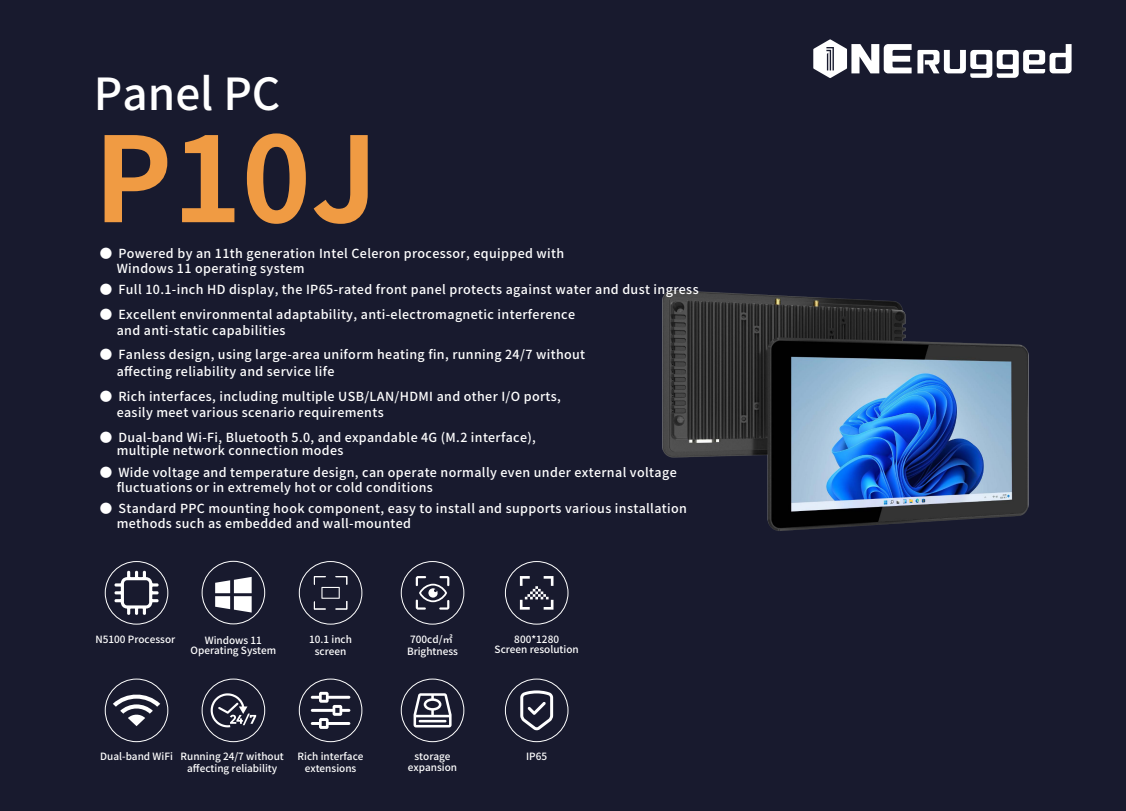
<style>
.page{position:relative;width:1126px;height:811px;background:#181a2e}
.page>*{position:absolute;margin:0;border:0;box-sizing:border-box;transform-origin:0 0}
.t1{font:700 117.75px "Source Han Sans CN";color:#f09b43}
.t2{font:500 44.15px "Source Han Sans CN";color:#fff}
.t3{font:500 12.5px/16.5px "Source Han Sans CN";letter-spacing:.03em;color:#fff}
.t4{font:500 10px/12px "Source Han Sans CN";color:#fff;text-align:center}
</style>
<div class="page">
<svg style="left:314px;top:576px;width:33px;height:34px"></svg>
<svg style="left:113px;top:694px;width:47px;height:32px"></svg>
<div style="left:202px;top:561px;width:63px;height:63px;border:1px solid #fff;border-radius:50%"></div>
<div style="left:299px;top:561px;width:63px;height:63px;border:1px solid #fff;border-radius:50%"></div>
<div style="left:401px;top:561px;width:63px;height:63px;border:1px solid #fff;border-radius:50%"></div>
<div style="left:505px;top:561px;width:63px;height:63px;border:1px solid #fff;border-radius:50%"></div>
<svg style="left:115px;top:571px;width:44px;height:44px"></svg>
<div style="left:105px;top:561px;width:63px;height:63px;border:1px solid #fff;border-radius:50%"></div>
<svg style="left:520px;top:690px;width:33px;height:41px"></svg>
<div style="left:105px;top:679px;width:63px;height:63px;border:1px solid #fff;border-radius:50%"></div>
<div style="left:202px;top:679px;width:63px;height:63px;border:1px solid #fff;border-radius:50%"></div>
<div style="left:299px;top:679px;width:63px;height:63px;border:1px solid #fff;border-radius:50%"></div>
<div style="left:401px;top:679px;width:63px;height:63px;border:1px solid #fff;border-radius:50%"></div>
<div style="left:505px;top:679px;width:63px;height:63px;border:1px solid #fff;border-radius:50%"></div>
<svg style="left:311px;top:692px;width:39px;height:37px"></svg>
<svg style="left:414px;top:693px;width:38px;height:34px"></svg>
<svg style="left:416px;top:576px;width:33px;height:34px"></svg>
<svg style="left:813px;top:39px;width:259px;height:39px"></svg>
<svg style="left:520px;top:576px;width:34px;height:34px"></svg>
<svg style="left:215px;top:577px;width:37px;height:36px"></svg>
<svg style="left:211px;top:693px;width:45px;height:34px"></svg>
<img style="left:662px;top:290px;width:367px;height:241px">
<h2 class="t2" style="left:94px;top:69px;width:188px">Panel PC</h2>
<h1 class="t1" style="left:94px;top:113px;width:286px">P10J</h1>
<p class="t3" style="left:117px;top:246px;width:449px;line-height:15px;text-indent:-17px">● Powered by an 11th generation Intel Celeron processor, equipped with<br>Windows 11 operating system</p>
<p class="t3" style="left:100px;top:282px;width:600px">● Full 10.1-inch HD display, the IP65-rated front panel protects against water and dust ingress</p>
<p class="t3" style="left:117px;top:306px;width:460px;text-indent:-17px">● Excellent environmental adaptability, anti-electromagnetic interference and anti-static capabilities</p>
<p class="t3" style="left:117px;top:347px;width:470px;text-indent:-17px">● Fanless design, using large-area uniform heating fin, running 24/7 without affecting reliability and service life</p>
<p class="t3" style="left:117px;top:388px;width:446px;text-indent:-17px">● Rich interfaces, including multiple USB/LAN/HDMI and other I/O ports, easily meet various scenario requirements</p>
<p class="t3" style="left:117px;top:432px;width:421px;line-height:12.9px;text-indent:-17px">● Dual-band Wi-Fi, Bluetooth 5.0, and expandable 4G (M.2 interface), multiple network connection modes</p>
<p class="t3" style="left:117px;top:465px;width:562px;line-height:14.8px;text-indent:-17px">● Wide voltage and temperature design, can operate normally even under external voltage fluctuations or in extremely hot or cold conditions</p>
<p class="t3" style="left:117px;top:501px;width:572px;line-height:14.8px;text-indent:-17px">● Standard PPC mounting hook component, easy to install and supports various installation methods such as embedded and wall-mounted</p>
<p class="t4" style="left:96px;top:634px;width:81px">N5100 Processor</p>
<p class="t4" style="left:191px;top:635px;width:87px;line-height:10.3px">Windows 11<br>Operating System</p>
<p class="t4" style="left:309px;top:634px;width:44px">10.1 inch screen</p>
<p class="t4" style="left:407px;top:634px;width:53px">700cd/㎡<br>Brightness</p>
<p class="t4" style="left:495px;top:635px;width:86px;line-height:10px">800*1280<br>Screen resolution</p>
<p class="t4" style="left:100px;top:751px;width:74px">Dual-band WiFi</p>
<p class="t4" style="left:181px;top:751px;width:105px">Running 24/7 without affecting reliability</p>
<p class="t4" style="left:298px;top:751px;width:67px">Rich interface extensions</p>
<p class="t4" style="left:408px;top:752px;width:51px;line-height:10.5px">storage expansion</p>
<p class="t4" style="left:526px;top:751px;width:22px">IP65</p>
</div>
